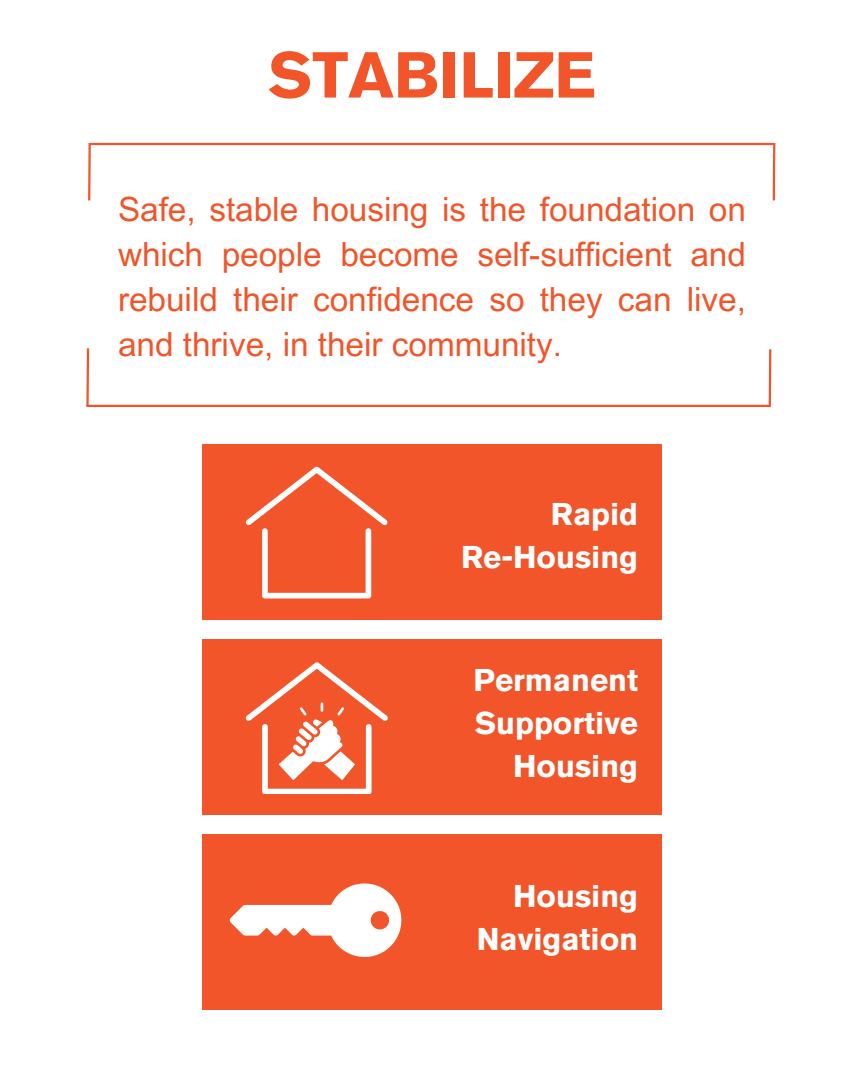
<style>
.page{position:relative;width:864px;height:1080px;background:#fff}
.page>*{position:absolute;margin:0;border:0;box-sizing:border-box;transform-origin:0 0}
.t1{font:64.2px "Anonymous";color:#f15529}
.t2{font:33.3px/45px "Arial MT Pro";color:#f15529;text-align:justify}
.t3{font:31.2px/43.2px "Anonymous";color:#fff;text-align:right}
</style>
<div class="page">
<hr style="left:86px;top:405px;width:684px;height:2px;background:#f15529">
<hr style="left:86px;top:348px;width:3px;height:58px;background:#f15529">
<hr style="left:769px;top:349px;width:2px;height:58px;background:#f15529">
<hr style="left:90px;top:143px;width:684px;height:2px;background:#f15529">
<hr style="left:88px;top:143px;width:3px;height:57px;background:#f15529">
<hr style="left:773px;top:143px;width:2px;height:57px;background:#f15529">
<div style="left:202px;top:445px;width:460px;height:175px;background:#f15529"></div>
<div style="left:202px;top:640px;width:460px;height:175px;background:#f15529"></div>
<div style="left:202px;top:835px;width:460px;height:175px;background:#f15529"></div>
<svg style="left:230px;top:883px;width:171px;height:74px"></svg>
<svg style="left:246px;top:466px;width:141px;height:132px"></svg>
<svg style="left:246px;top:662px;width:142px;height:132px"></svg>
<h1 class="t1" style="left:268px;top:51px;width:329px">STABILIZE</h1>
<p class="t2" style="left:118px;top:188px;width:629px">Safe, stable housing is the foundation on which people become self-sufficient and rebuild their confidence so they can live, and thrive, in their community.</p>
<p class="t3" style="left:461px;top:495px;width:179px">Rapid<br>Re-Housing</p>
<p class="t3" style="left:474px;top:661px;width:166px">Permanent<br>Supportive<br>Housing</p>
<p class="t3" style="left:477px;top:877px;width:163px">Housing<br>Navigation</p>
</div>
